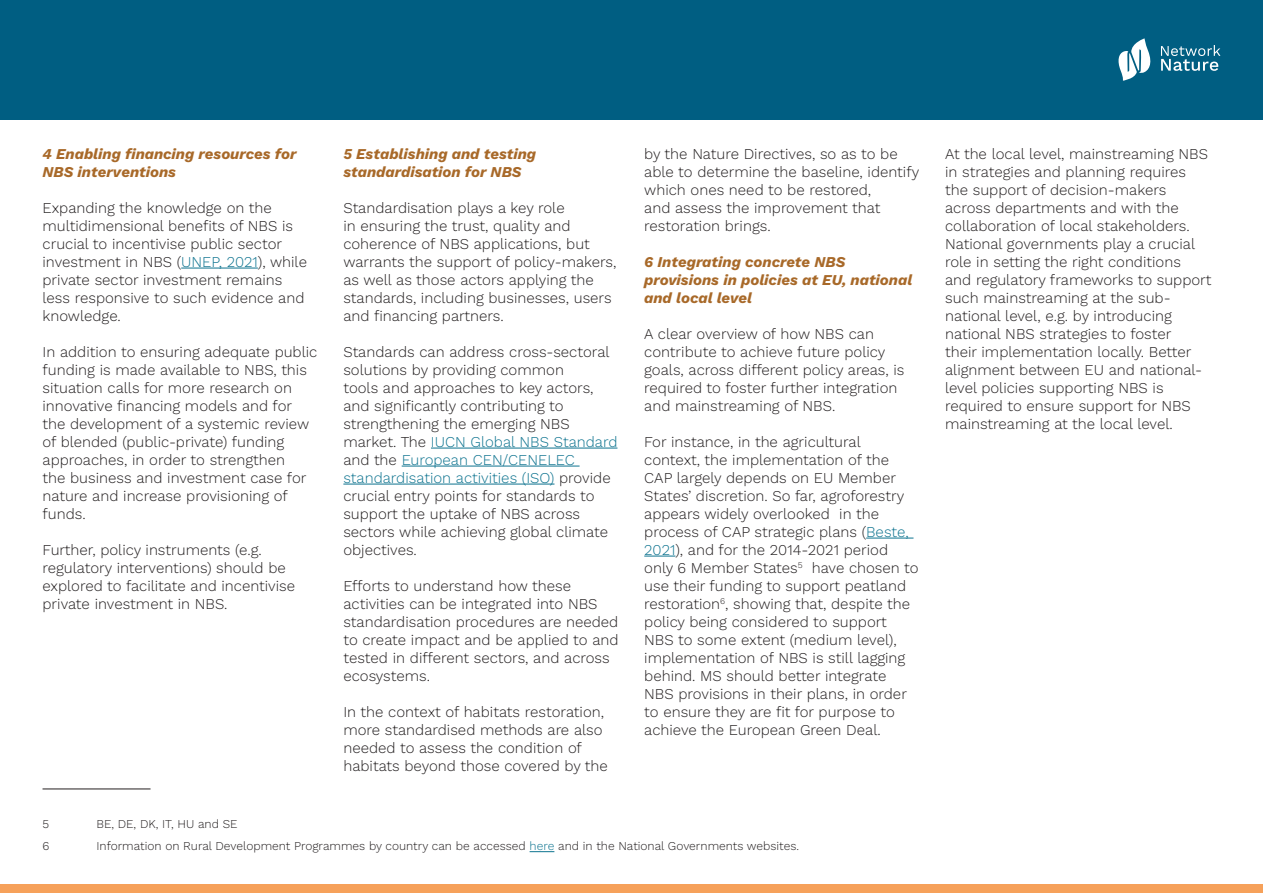
<style>
.page{position:relative;width:1263px;height:893px;background:#fff}
.page>*{position:absolute;margin:0;border:0;box-sizing:border-box;transform-origin:0 0}
.t1{font:300 15px/18px "Work Sans";color:#231f20}
.t2{font:italic 700 15px/18px "Work Sans";color:#a86929}
.t3{font:300 12px "Work Sans";color:#231f20}
.s1{color:#0d738f}
</style>
<div class="page">
<div style="left:0;top:0;width:1263px;height:119px;background:#005e82"></div>
<div style="left:0;top:884px;width:1263px;height:9px;background:#f6a15a"></div>
<svg style="left:1161px;top:45px;width:59px;height:26px"></svg>
<svg style="left:1118px;top:38px;width:33px;height:43px"></svg>
<hr style="left:181px;top:268px;width:77px;height:1px;background:#0d738f">
<hr style="left:43px;top:789px;width:108px;height:1px;background:#231f20">
<svg style="left:530px;top:851px;width:24px;height:1px"></svg>
<hr style="left:431px;top:448px;width:186px;height:1px;background:#0d738f">
<hr style="left:402px;top:466px;width:178px;height:1px;background:#0d738f">
<hr style="left:343px;top:484px;width:211px;height:1px;background:#0d738f">
<hr style="left:866px;top:538px;width:47px;height:1px;background:#0d738f">
<hr style="left:644px;top:556px;width:31px;height:1px;background:#0d738f">
<p class="t2" style="left:43px;top:143px;width:256px">4 Enabling financing resources for<br>NBS interventions</p>
<p class="t1" style="left:43px;top:198px;width:266px">Expanding the knowledge on the multidimensional benefits of NBS is crucial to incentivise public sector investment in NBS (<span class="s1">UNEP, 2021</span>), while private sector investment remains less responsive to such evidence and knowledge.</p>
<p class="t1" style="left:43px;top:342px;width:276px">In addition to ensuring adequate public funding is made available to NBS, this situation calls for more research on innovative financing models and for the development of a systemic review of blended (public-private) funding approaches, in order to strengthen<br>the business and investment case for nature and increase provisioning of funds.</p>
<p class="t1" style="left:43px;top:540px;width:254px">Further, policy instruments (e.g. regulatory interventions) should be explored to facilitate and incentivise private investment in NBS.</p>
<p class="t2" style="left:343px;top:143px;width:194px">5 Establishing and testing standardisation for NBS</p>
<p class="t1" style="left:343px;top:198px;width:275px">Standardisation plays a key role<br>in ensuring the trust, quality and coherence of NBS applications, but warrants the support of policy-makers, as well as those actors applying the standards, including businesses, users and financing partners.</p>
<p class="t1" style="left:343px;top:342px;width:276px">Standards can address cross-sectoral solutions by providing common<br>tools and approaches to key actors, and significantly contributing to strengthening the emerging NBS market. The <span class="s1">IUCN Global NBS Standard </span>and the <span class="s1">European CEN/CENELEC standardisation activities (ISO)</span> provide crucial entry points for standards to support the uptake of NBS across sectors while achieving global climate objectives.</p>
<p class="t1" style="left:343px;top:576px;width:277px">Efforts to understand how these activities can be integrated into NBS standardisation procedures are needed to create impact and be applied to and tested in different sectors, and across ecosystems.</p>
<p class="t1" style="left:343px;top:702px;width:266px">In the context of habitats restoration, more standardised methods are also needed to assess the condition of habitats beyond those covered by the</p>
<p class="t1" style="left:644px;top:144px;width:276px">by the Nature Directives, so as to be able to determine the baseline, identify which ones need to be restored,<br>and assess the improvement that restoration brings.</p>
<p class="t2" style="left:644px;top:251px;width:269px">6 Integrating concrete NBS provisions in policies at EU, national and local level</p>
<p class="t1" style="left:644px;top:324px;width:262px">A clear overview of how NBS can contribute to achieve future policy goals, across different policy areas, is required to foster further integration and mainstreaming of NBS.</p>
<p class="t1" style="left:644px;top:432px;width:276px">For instance, in the agricultural context, the implementation of the CAP largely depends on EU Member States’ discretion. So far, agroforestry appears widely overlooked in the process of CAP strategic plans (<span class="s1">Beste, 2021</span>), and for the 2014-2021 period only 6 Member States<sup>5</sup> have chosen to use their funding to support peatland restoration<sup>6</sup>, showing that, despite the policy being considered to support NBS to some extent (medium level), implementation of NBS is still lagging behind. MS should better integrate NBS provisions in their plans, in order to ensure they are fit for purpose to achieve the European Green Deal.</p>
<p class="t3" style="left:43px;top:815px;width:8px">5</p>
<p class="t3" style="left:97px;top:815px;width:143px">BE, DE, DK, IT, HU and SE</p>
<p class="t3" style="left:43px;top:837px;width:8px">6</p>
<p class="t3" style="left:97px;top:837px;width:704px">Information on Rural Development Programmes by country can be accessed <span class="s1">here</span> and in the National Governments websites.</p>
<p class="t1" style="left:945px;top:144px;width:268px">At the local level, mainstreaming NBS in strategies and planning requires the support of decision-makers across departments and with the collaboration of local stakeholders.<br>National governments play a crucial role in setting the right conditions<br>and regulatory frameworks to support such mainstreaming at the sub&shy;national level, e.g. by introducing national NBS strategies to foster<br>their implementation locally. Better alignment between EU and national&shy;level policies supporting NBS is required to ensure support for NBS mainstreaming at the local level.</p>
</div>
